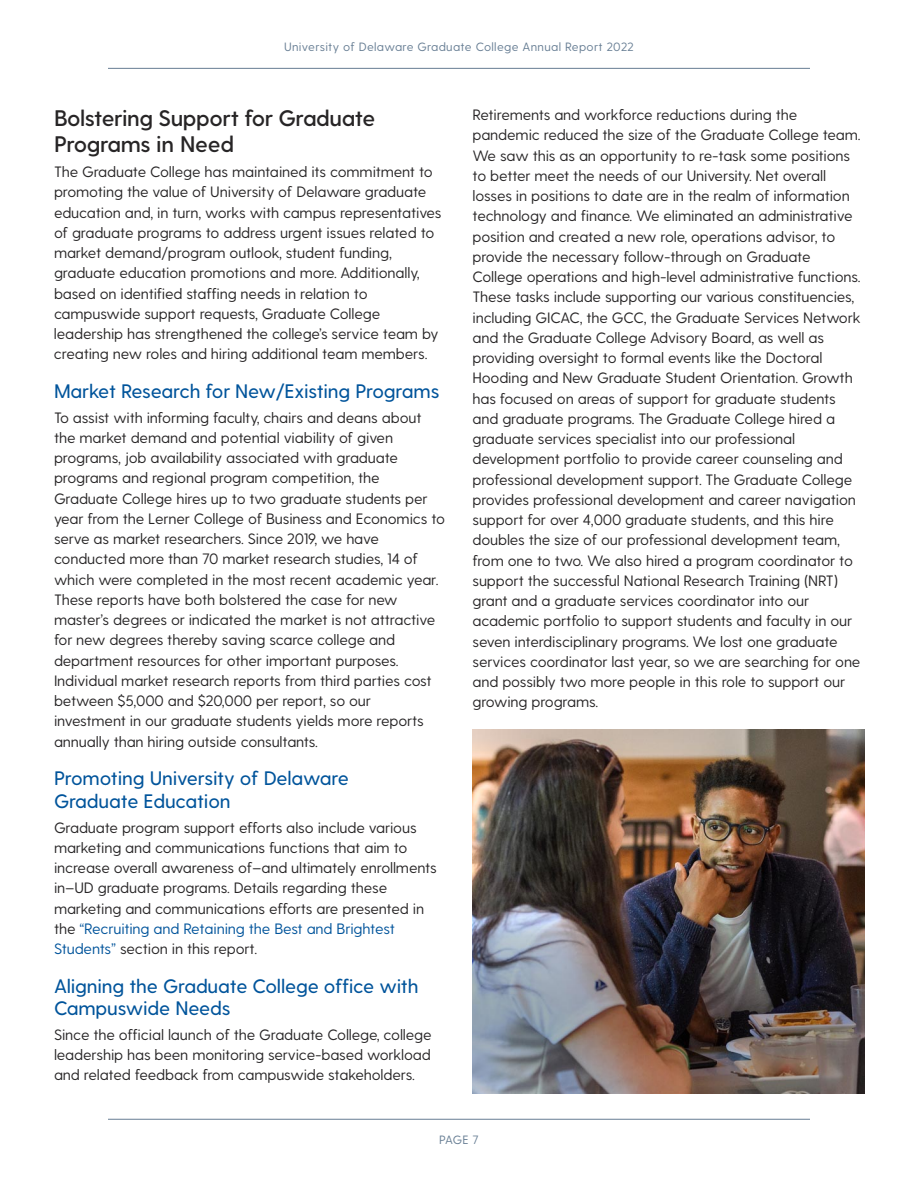
<style>
.page{position:relative;width:918px;height:1188px;background:#fff}
.page>*{position:absolute;margin:0;border:0;box-sizing:border-box;transform-origin:0 0}
.t1{font:600 22.5px/26.2px "Greycliff CF";letter-spacing:-.02em;color:#272526}
.t2{font:500 19.5px/22.5px "Greycliff CF";letter-spacing:-.01em;color:#00549b}
.t3{font:15px/20.2px "Greycliff CF";letter-spacing:-.01em;color:#272526}
.t4{font:12px "Greycliff CF";letter-spacing:.025em;color:#667d93}
.s1{color:#00549b}
</style>
<div class="page">
<hr style="left:108px;top:68px;width:702px;height:1px;background:#667d93">
<hr style="left:108px;top:1119px;width:702px;height:1px;background:#667d93">
<img style="left:472px;top:729px;width:392px;height:365px">
<p class="t4" style="left:284px;top:42px;width:351px">University of Delaware Graduate College Annual Report 2022</p>
<p class="t1" style="left:54px;top:107px;width:323px">Bolstering Support for Graduate<br>Programs in Need</p>
<p class="t3" style="left:54px;top:163px;width:389px">The Graduate College has maintained its commitment to promoting the value of University of Delaware graduate education and, in turn, works with campus representatives of graduate programs to address urgent issues related to market demand/program outlook, student funding, graduate education promotions and more. Additionally, based on identified staffing needs in relation to campuswide support requests, Graduate College leadership has strengthened the college’s service team by creating new roles and hiring additional team members.</p>
<p class="t2" style="left:54px;top:381px;width:387px">Market Research for New/Existing Programs</p>
<p class="t3" style="left:54px;top:409px;width:393px">To assist with informing faculty, chairs and deans about the market demand and potential viability of given programs, job availability associated with graduate programs and regional program competition, the Graduate College hires up to two graduate students per year from the Lerner College of Business and Economics to serve as market researchers. Since 2019, we have conducted more than 70 market research studies, 14 of which were completed in the most recent academic year.<br>These reports have both bolstered the case for new master’s degrees or indicated the market is not attractive for new degrees thereby saving scarce college and department resources for other important purposes.<br>Individual market research reports from third parties cost between $5,000 and $20,000 per report, so our investment in our graduate students yields more reports annually than hiring outside consultants.</p>
<p class="t2" style="left:54px;top:769px;width:296px">Promoting University of Delaware<br>Graduate Education</p>
<p class="t3" style="left:54px;top:818px;width:384px">Graduate program support efforts also include various marketing and communications functions that aim to increase overall awareness of–and ultimately enrollments in–UD graduate programs. Details regarding these marketing and communications efforts are presented in the <span class="s1">“Recruiting and Retaining the Best and Brightest Students”</span> section in this report.</p>
<p class="t2" style="left:54px;top:976px;width:366px">Aligning the Graduate College office with<br>Campuswide Needs</p>
<p class="t3" style="left:54px;top:1026px;width:379px;text-align:justify">Since the official launch of the Graduate College, college leadership has been monitoring service-based workload and related feedback from campuswide stakeholders.</p>
<p class="t3" style="left:472px;top:106px;width:390px">Retirements and workforce reductions during the pandemic reduced the size of the Graduate College team.<br>We saw this as an opportunity to re-task some positions to better meet the needs of our University. Net overall losses in positions to date are in the realm of information technology and finance. We eliminated an administrative position and created a new role, operations advisor, to provide the necessary follow-through on Graduate College operations and high-level administrative functions.<br>These tasks include supporting our various constituencies, including GICAC, the GCC, the Graduate Services Network and the Graduate College Advisory Board, as well as providing oversight to formal events like the Doctoral Hooding and New Graduate Student Orientation. Growth has focused on areas of support for graduate students and graduate programs. The Graduate College hired a graduate services specialist into our professional development portfolio to provide career counseling and professional development support. The Graduate College provides professional development and career navigation support for over 4,000 graduate students, and this hire doubles the size of our professional development team, from one to two. We also hired a program coordinator to support the successful National Research Training (NRT) grant and a graduate services coordinator into our academic portfolio to support students and faculty in our seven interdisciplinary programs. We lost one graduate services coordinator last year, so we are searching for one and possibly two more people in this role to support our growing programs.</p>
<p class="t4" style="left:439px;top:1135px;width:41px">PAGE 7</p>
</div>
